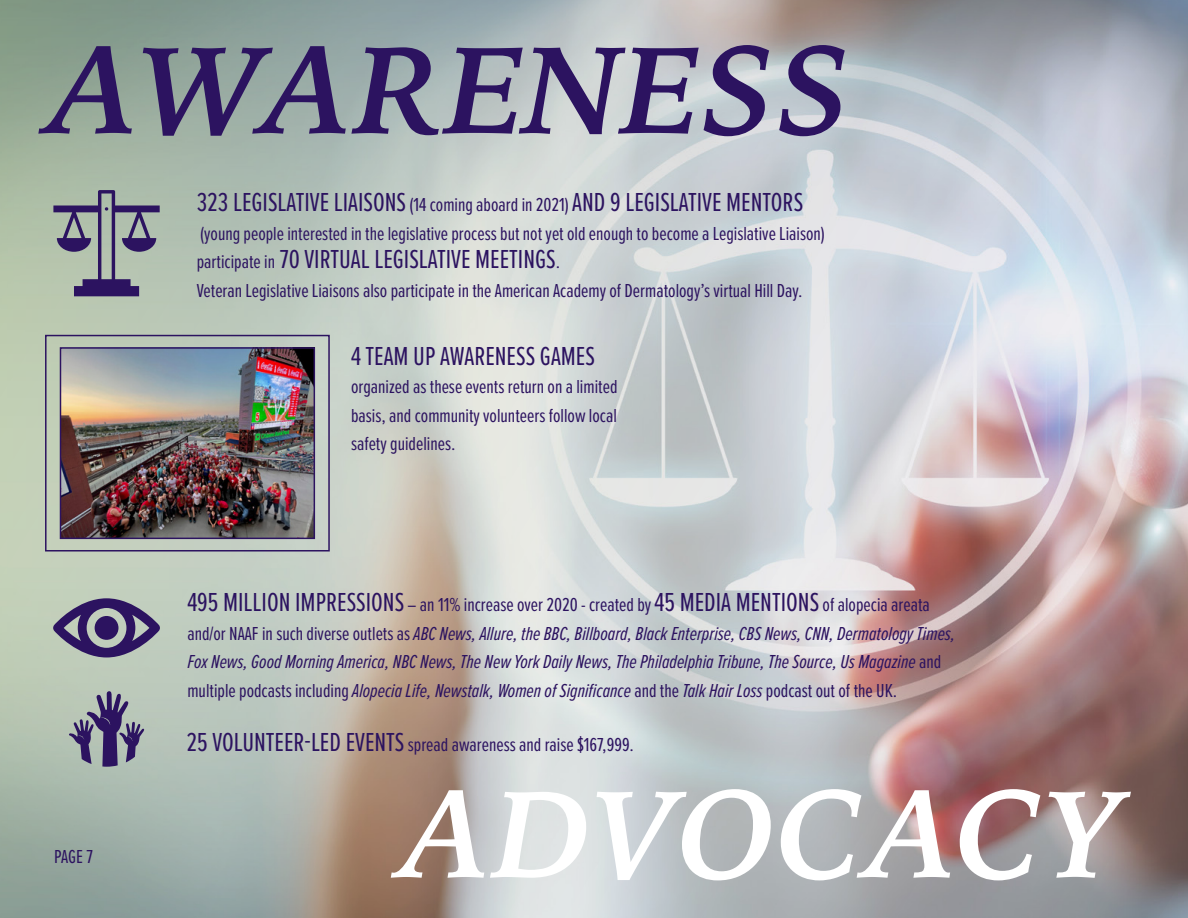
<style>
.page{position:relative;width:1188px;height:918px;background:#fff}
.page>*{position:absolute;margin:0;border:0;box-sizing:border-box;transform-origin:0 0}
.t1{font:italic 700 129px "Iowan Old Style";color:#2c1360}
.t2{font:italic 700 129px "Iowan Old Style";color:#fff}
.t3{font:27px "Proxima Nova Ex Cn";color:#2c1360}
.t4{font:italic 19.5px/28.5px "Proxima Nova Ex Cn";color:#2c1360}
.t5{font:19.5px/28.5px "Proxima Nova Ex Cn";color:#2c1360;text-align:justify}
.s1{font-size:19.5px}
.s2{font-style:normal;font-size:27px}
.s3{font-style:normal}
.s4{font-size:27px}
</style>
<div class="page">
<img style="left:0;top:0;width:1188px;height:918px">
<svg style="left:53px;top:190px;width:107px;height:106px;background:#8a8e96"></svg>
<img style="left:62px;top:349px;width:251px;height:188px">
<div style="left:60px;top:347px;width:255px;height:192px;border:1px solid #2c1360"></div>
<div style="left:45px;top:335px;width:285px;height:217px;border:2px solid #2c1360"></div>
<svg style="left:53px;top:598px;width:107px;height:59px;background:#7b7690"></svg>
<div style="left:95px;top:616px;width:23px;height:24px;background:#2c1360;border-radius:50%"></div>
<svg style="left:69px;top:691px;width:76px;height:76px;background:#828195"></svg>
<h1 class="t1" style="left:45px;top:-25px;width:807px">AWARENESS</h1>
<h2 class="t3" style="left:197px;top:183px;width:608px">323 LEGISLATIVE LIAISONS <span class="s1">(14 coming aboard in 2021)</span> AND 9 LEGISLATIVE MENTORS</h2>
<p class="t5" style="left:200px;top:218px;width:626px">(young people interested in the legislative process but not yet old enough to become a Legislative Liaison)</p>
<h2 class="t3" style="left:197px;top:240px;width:365px"><span class="s1">participate in</span> 70 VIRTUAL LEGISLATIVE MEETINGS<span class="s1">.</span></h2>
<p class="t5" style="left:197px;top:275px;width:607px">Veteran Legislative Liaisons also participate in the American Academy of Dermatology’s virtual Hill Day.</p>
<h2 class="t3" style="left:351px;top:336px;width:245px">4 TEAM UP AWARENESS GAMES</h2>
<p class="t5" style="left:351px;top:372px;width:268px">organized as these events return on a limited basis, and community volunteers follow local safety guidelines.</p>
<p class="t5" style="left:54px;top:842px;width:40px">PAGE 7</p>
<p class="t4" style="left:187px;top:590px;width:770px"><span class="s2">495 MILLION IMPRESSIONS</span> <span class="s3">– an 11% increase over 2020 - created by</span> <span class="s2">45 MEDIA MENTIONS</span> <span class="s3">of alopecia areata and/or NAAF in such diverse outlets as</span> ABC News, Allure, the BBC, Billboard, Black Enterprise, CBS News, CNN, Dermatology Times, Fox News, Good Morning America, NBC News, The New York Daily News, The Philadelphia Tribune, The Source, Us Magazine <span class="s3">and multiple podcasts including</span> Alopecia Life, Newstalk, Women of Significance <span class="s3">and the</span> Talk Hair Loss <span class="s3">podcast out of the UK.</span></p>
<p class="t5" style="left:187px;top:729px;width:449px"><span class="s4">25 VOLUNTEER-LED EVENTS</span> spread awareness and raise $167,999.</p>
<h1 class="t2" style="left:397px;top:719px;width:728px">ADVOCACY</h1>
</div>
